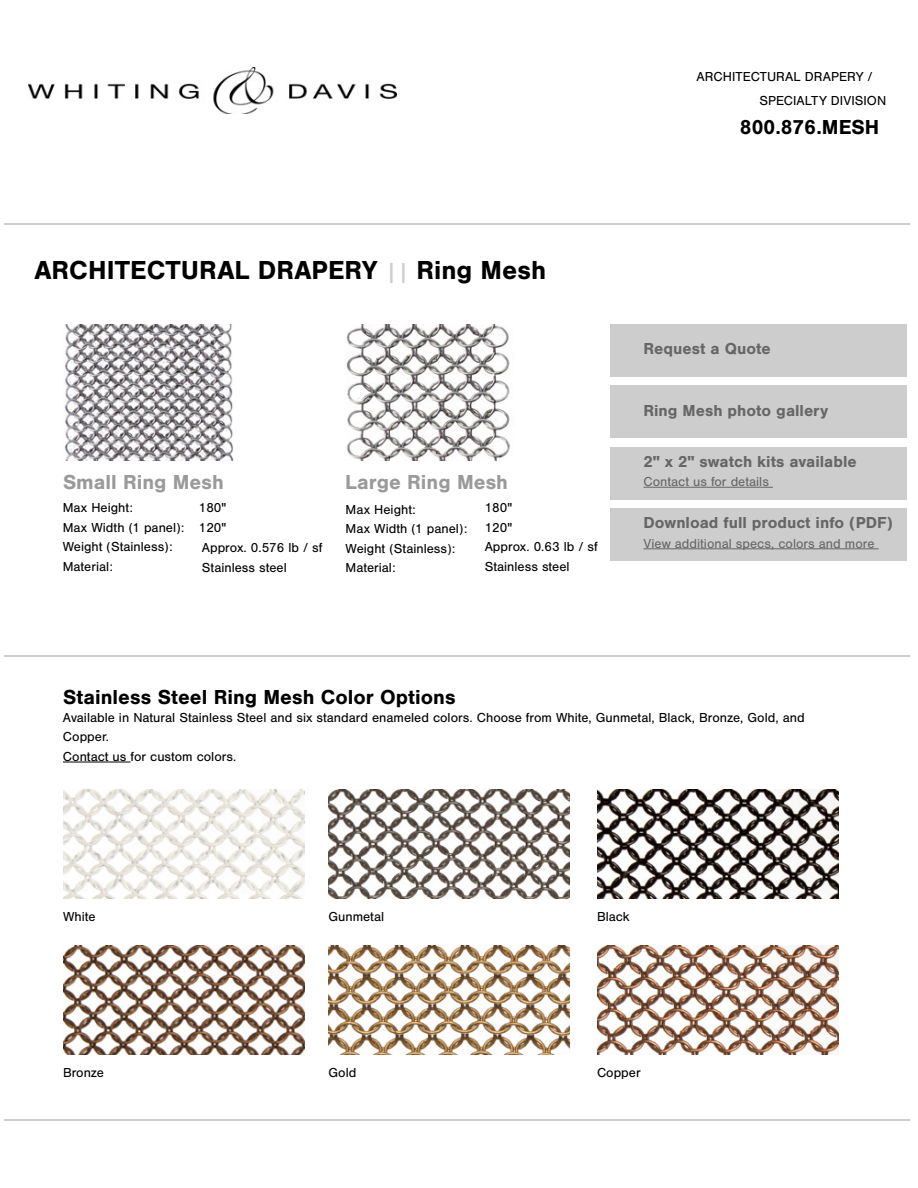
<style>
.page{position:relative;width:918px;height:1188px;background:#fff}
.page>*{position:absolute;margin:0;border:0;box-sizing:border-box;transform-origin:0 0}
.t1{font:700 27px "Nimbus San";color:#000}
.t2{font:700 21px "Nimbus San";color:#000}
.t3{font:700 21px "Nimbus San";color:#9a9a9a}
.t4{font:700 16.5px "Nimbus San";color:#666}
.t5{font:13.5px/19.5px "Nimbus San";color:#000}
.t6{font:13.5px "Nimbus San";color:#666}
.s1{font-weight:400;font-size:24px;color:#cdcdcd}
</style>
<div class="page">
<img style="left:28px;top:68px;width:368px;height:46px">
<hr style="left:4px;top:224px;width:906px;height:1px;background:#cdcdcd">
<img style="left:64px;top:324px;width:170px;height:136px">
<img style="left:346px;top:324px;width:165px;height:136px">
<div style="left:610px;top:324px;width:298px;height:52px;background:#cdcdcd"></div>
<div style="left:610px;top:386px;width:298px;height:52px;background:#cdcdcd"></div>
<div style="left:610px;top:447px;width:298px;height:53px;background:#cdcdcd"></div>
<hr style="left:644px;top:487px;width:129px;height:1px;background:#666">
<div style="left:610px;top:508px;width:298px;height:53px;background:#cdcdcd"></div>
<hr style="left:644px;top:548px;width:235px;height:1px;background:#666">
<hr style="left:4px;top:656px;width:906px;height:1px;background:#cdcdcd">
<hr style="left:63px;top:762px;width:68px;height:1px;background:#000">
<img style="left:63px;top:789px;width:241px;height:109px">
<img style="left:328px;top:789px;width:242px;height:109px">
<img style="left:597px;top:789px;width:241px;height:109px">
<img style="left:63px;top:945px;width:241px;height:109px">
<img style="left:328px;top:945px;width:242px;height:109px">
<img style="left:597px;top:945px;width:241px;height:109px">
<hr style="left:4px;top:1119px;width:906px;height:1px;background:#cdcdcd">
<p class="t5" style="left:759px;top:65px;width:128px;line-height:24px;text-indent:-63px">ARCHITECTURAL DRAPERY /<br>SPECIALTY DIVISION</p>
<h2 class="t2" style="left:740px;top:115px;width:141px">800.876.MESH</h2>
<h1 class="t1" style="left:34px;top:255px;width:513px">ARCHITECTURAL DRAPERY <span class="s1">||</span> Ring Mesh</h1>
<h2 class="t3" style="left:63px;top:470px;width:162px">Small Ring Mesh</h2>
<p class="t5" style="left:63px;top:498px;width:123px">Max Height:<br>Max Width (1 panel):<br>Weight (Stainless):<br>Material:</p>
<p class="t5" style="left:199px;top:498px;width:125px">180"<br>120"<br>Approx. 0.576 lb / sf<br>Stainless steel</p>
<h2 class="t3" style="left:345px;top:470px;width:165px">Large Ring Mesh</h2>
<p class="t5" style="left:346px;top:500px;width:123px">Max Height:<br>Max Width (1 panel):<br>Weight (Stainless):<br>Material:</p>
<p class="t5" style="left:485px;top:498px;width:115px">180"<br>120"<br>Approx. 0.63 lb / sf<br>Stainless steel</p>
<p class="t4" style="left:644px;top:339px;width:129px">Request a Quote</p>
<p class="t4" style="left:644px;top:401px;width:186px">Ring Mesh photo gallery</p>
<p class="t4" style="left:644px;top:452px;width:215px">2" x 2" swatch kits available</p>
<p class="t6" style="left:644px;top:474px;width:127px">Contact us for details</p>
<p class="t4" style="left:644px;top:513px;width:251px">Download full product info (PDF)</p>
<p class="t6" style="left:644px;top:536px;width:233px">View additional specs, colors and more</p>
<h2 class="t2" style="left:63px;top:685px;width:394px">Stainless Steel Ring Mesh Color Options</h2>
<p class="t5" style="left:63px;top:707px;width:743px">Available in Natural Stainless Steel and six standard enameled colors. Choose from White, Gunmetal, Black, Bronze, Gold, and<br>Copper.<br>Contact us for custom colors.</p>
<p class="t5" style="left:63px;top:907px;width:34px">White</p>
<p class="t5" style="left:328px;top:907px;width:57px">Gunmetal</p>
<p class="t5" style="left:597px;top:907px;width:34px">Black</p>
<p class="t5" style="left:63px;top:1063px;width:43px">Bronze</p>
<p class="t5" style="left:328px;top:1063px;width:29px">Gold</p>
<p class="t5" style="left:597px;top:1063px;width:45px">Copper</p>
</div>
